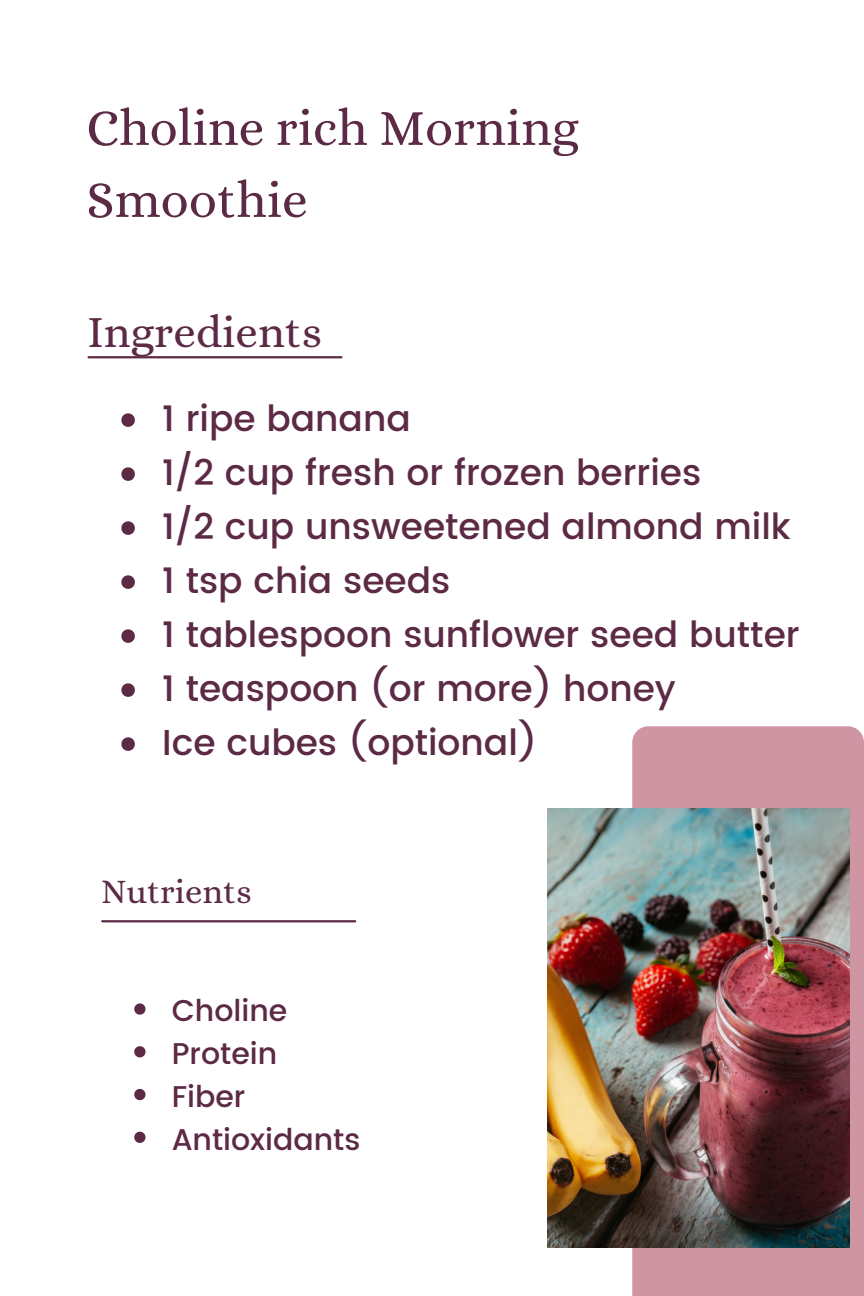
<style>
.page{position:relative;width:864px;height:1296px;background:#fff}
.page>*{position:absolute;margin:0;border:0;box-sizing:border-box;transform-origin:0 0}
.t1{font:51.6px/72px "Alice";color:#5c2a44}
.t2{font:45px "Alice";color:#5c2a44}
.t3{font:500 36px "Poppins";color:#5c2a44}
.t4{font:34.5px "Alice";color:#5c2a44}
.t5{font:500 30px "Poppins";color:#5c2a44}
</style>
<div class="page">
<div style="left:632px;top:726px;width:232px;height:570px;background:#d095a3"></div>
<img style="left:548px;top:809px;width:301px;height:438px">
<hr style="left:89px;top:356px;width:253px;height:2px;background:#5c2a44">
<svg style="left:121px;top:413px;width:14px;height:14px"></svg>
<svg style="left:121px;top:467px;width:14px;height:14px"></svg>
<svg style="left:121px;top:521px;width:14px;height:14px"></svg>
<svg style="left:121px;top:575px;width:14px;height:14px"></svg>
<svg style="left:121px;top:629px;width:14px;height:14px"></svg>
<svg style="left:121px;top:683px;width:14px;height:14px"></svg>
<svg style="left:121px;top:737px;width:14px;height:14px"></svg>
<hr style="left:102px;top:920px;width:253px;height:2px;background:#5c2a44">
<svg style="left:134px;top:1003px;width:12px;height:12px"></svg>
<svg style="left:134px;top:1046px;width:12px;height:11px"></svg>
<svg style="left:134px;top:1089px;width:12px;height:11px"></svg>
<svg style="left:134px;top:1132px;width:12px;height:11px"></svg>
<p class="t1" style="left:86px;top:91px;width:494px">Choline rich Morning<br>Smoothie</p>
<p class="t2" style="left:87px;top:306px;width:236px">Ingredients</p>
<p class="t3" style="left:162px;top:398px;width:250px">1 ripe banana</p>
<p class="t3" style="left:162px;top:452px;width:541px">1/2 cup fresh or frozen berries</p>
<p class="t3" style="left:162px;top:506px;width:630px">1/2 cup unsweetened almond milk</p>
<p class="t3" style="left:162px;top:560px;width:290px">1 tsp chia seeds</p>
<p class="t3" style="left:162px;top:614px;width:639px">1 tablespoon sunflower seed butter</p>
<p class="t3" style="left:162px;top:668px;width:515px">1 teaspoon (or more) honey</p>
<p class="t3" style="left:162px;top:722px;width:377px">Ice cubes (optional)</p>
<p class="t4" style="left:101px;top:872px;width:152px">Nutrients</p>
<p class="t5" style="left:172px;top:994px;width:117px">Choline</p>
<p class="t5" style="left:172px;top:1036px;width:107px">Protein</p>
<p class="t5" style="left:172px;top:1079px;width:75px">Fiber</p>
<p class="t5" style="left:172px;top:1122px;width:190px">Antioxidants</p>
</div>
